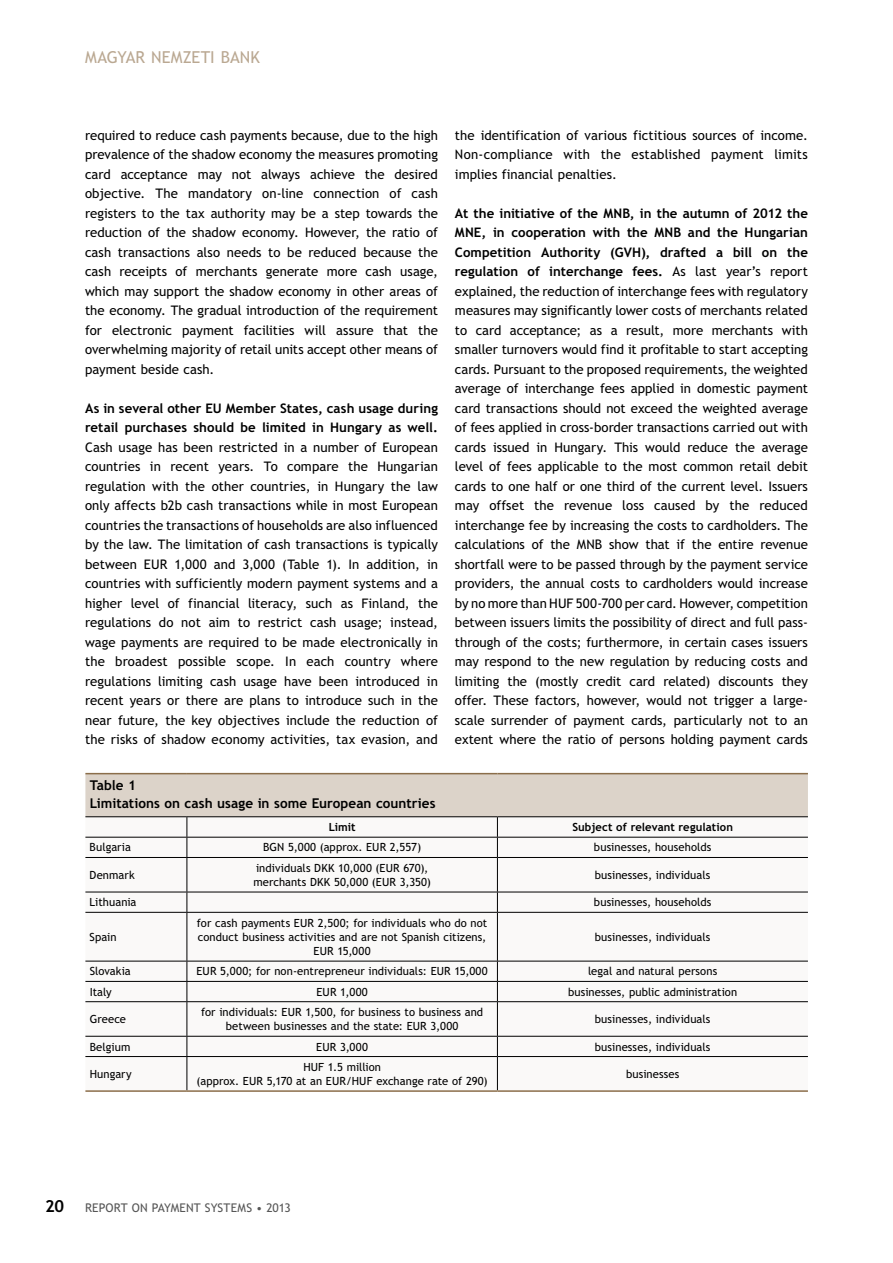
<style>
.page{position:relative;width:893px;height:1263px;background:#fff}
.page>*{position:absolute;margin:0;border:0;box-sizing:border-box;transform-origin:0 0}
.t1{font:16.5px "Trebuchet PFL";color:#baa892}
.t2{font:700 16.5px "Trebuchet PFL";color:#000}
.t3{font:700 13.5px/18.6px "Trebuchet PFL";letter-spacing:.005em;color:#000}
.t4{font:13.2px/19.5px "Trebuchet PFL";letter-spacing:.005em;color:#000;text-align:justify}
.t5{font:700 13.2px/19.5px "Trebuchet PFL";letter-spacing:.01em;color:#000}
.t6{font:12px "Trebuchet PFL";letter-spacing:.01em;color:#565656}
.t7{font:11.25px/14.2px "Trebuchet PFL";letter-spacing:.01em;color:#000;text-align:center}
.t8{font:700 11.25px "Trebuchet PFL";letter-spacing:.005em;color:#000}
.s1{font-weight:700}
</style>
<div class="page">
<svg style="left:85px;top:858px;width:723px;height:232px"></svg>
<svg style="left:85px;top:774px;width:723px;height:83px"></svg>
<hr style="left:85px;top:857px;width:102px;height:1px;background:#000">
<hr style="left:187px;top:857px;width:310px;height:1px;background:#000">
<hr style="left:187px;top:858px;width:1px;height:34px;background:#000">
<hr style="left:497px;top:857px;width:311px;height:1px;background:#000">
<hr style="left:497px;top:858px;width:1px;height:34px;background:#000">
<hr style="left:85px;top:892px;width:102px;height:1px;background:#000">
<hr style="left:187px;top:892px;width:310px;height:1px;background:#000">
<svg style="left:187px;top:892px;width:1px;height:20px"></svg>
<hr style="left:497px;top:892px;width:311px;height:1px;background:#000">
<svg style="left:497px;top:892px;width:1px;height:20px"></svg>
<hr style="left:85px;top:912px;width:102px;height:1px;background:#000">
<hr style="left:187px;top:912px;width:310px;height:1px;background:#000">
<hr style="left:187px;top:913px;width:1px;height:48px;background:#000">
<hr style="left:497px;top:912px;width:311px;height:1px;background:#000">
<hr style="left:497px;top:913px;width:1px;height:48px;background:#000">
<hr style="left:85px;top:961px;width:102px;height:1px;background:#000">
<hr style="left:187px;top:961px;width:310px;height:1px;background:#000">
<hr style="left:497px;top:961px;width:311px;height:1px;background:#000">
<hr style="left:85px;top:981px;width:102px;height:1px;background:#000">
<hr style="left:187px;top:981px;width:310px;height:1px;background:#000">
<svg style="left:187px;top:961px;width:1px;height:40px"></svg>
<hr style="left:497px;top:981px;width:311px;height:1px;background:#000">
<svg style="left:497px;top:961px;width:1px;height:40px"></svg>
<hr style="left:85px;top:1001px;width:102px;height:1px;background:#000">
<hr style="left:187px;top:1001px;width:310px;height:1px;background:#000">
<hr style="left:187px;top:1002px;width:1px;height:34px;background:#000">
<hr style="left:497px;top:1001px;width:311px;height:1px;background:#000">
<hr style="left:497px;top:1002px;width:1px;height:34px;background:#000">
<hr style="left:85px;top:1036px;width:102px;height:1px;background:#000">
<hr style="left:187px;top:1036px;width:310px;height:1px;background:#000">
<svg style="left:187px;top:1036px;width:1px;height:20px"></svg>
<hr style="left:497px;top:1036px;width:311px;height:1px;background:#000">
<svg style="left:497px;top:1036px;width:1px;height:20px"></svg>
<hr style="left:85px;top:1056px;width:102px;height:1px;background:#000">
<hr style="left:497px;top:1056px;width:311px;height:1px;background:#000">
<hr style="left:85px;top:773px;width:102px;height:1px;background:#8b6e4a">
<hr style="left:187px;top:773px;width:310px;height:1px;background:#8b6e4a">
<hr style="left:497px;top:773px;width:311px;height:1px;background:#8b6e4a">
<hr style="left:85px;top:816px;width:102px;height:1px;background:#000">
<hr style="left:187px;top:816px;width:310px;height:1px;background:#000">
<hr style="left:497px;top:816px;width:311px;height:1px;background:#000">
<hr style="left:187px;top:1056px;width:310px;height:1px;background:#000">
<hr style="left:497px;top:1057px;width:1px;height:33px;background:#000">
<hr style="left:187px;top:1057px;width:1px;height:33px;background:#000">
<hr style="left:85px;top:1090px;width:102px;height:2px;background:#8b6e4a">
<hr style="left:187px;top:1090px;width:310px;height:2px;background:#8b6e4a">
<hr style="left:497px;top:1090px;width:311px;height:2px;background:#8b6e4a">
<p class="t1" style="left:85px;top:48px;width:176px">MAGYAR NEMZETI BANK</p>
<p class="t4" style="left:85px;top:125px;width:354px">required to reduce cash payments because, due to the high prevalence of the shadow economy the measures promoting card acceptance may not always achieve the desired objective. The mandatory on-line connection of cash registers to the tax authority may be a step towards the reduction of the shadow economy. However, the ratio of cash transactions also needs to be reduced because the cash receipts of merchants generate more cash usage, which may support the shadow economy in other areas of the economy. The gradual introduction of the requirement for electronic payment facilities will assure that the overwhelming majority of retail units accept other means of payment beside cash.</p>
<p class="t5" style="left:85px;top:398px;width:354px">As in several other EU Member States, cash usage during retail purchases should be limited in Hungary as well.</p>
<p class="t4" style="left:85px;top:437px;width:354px">Cash usage has been restricted in a number of European countries in recent years. To compare the Hungarian regulation with the other countries, in Hungary the law only affects b2b cash transactions while in most European countries the transactions of households are also influenced by the law. The limitation of cash transactions is typically between EUR 1,000 and 3,000 (Table 1). In addition, in countries with sufficiently modern payment systems and a higher level of financial literacy, such as Finland, the regulations do not aim to restrict cash usage; instead, wage payments are required to be made electronically in the broadest possible scope. In each country where regulations limiting cash usage have been introduced in recent years or there are plans to introduce such in the near future, the key objectives include the reduction of the risks of shadow economy activities, tax evasion, and</p>
<p class="t4" style="left:455px;top:125px;width:354px">the identification of various fictitious sources of income.<br>Non-compliance with the established payment limits implies financial penalties.</p>
<p class="t4" style="left:455px;top:203px;width:354px"><span class="s1">At the initiative of the MNB, in the autumn of 2012 the MNE, in cooperation with the MNB and the Hungarian Competition Authority (GVH), drafted a bill on the regulation of interchange fees.</span> As last year’s report explained, the reduction of interchange fees with regulatory measures may significantly lower costs of merchants related to card acceptance; as a result, more merchants with smaller turnovers would find it profitable to start accepting cards. Pursuant to the proposed requirements, the weighted average of interchange fees applied in domestic payment card transactions should not exceed the weighted average of fees applied in cross-border transactions carried out with cards issued in Hungary. This would reduce the average level of fees applicable to the most common retail debit cards to one half or one third of the current level. Issuers may offset the revenue loss caused by the reduced interchange fee by increasing the costs to cardholders. The calculations of the MNB show that if the entire revenue shortfall were to be passed through by the payment service providers, the annual costs to cardholders would increase by no more than HUF 500-700 per card. However, competition between issuers limits the possibility of direct and full pass&shy;through of the costs; furthermore, in certain cases issuers may respond to the new regulation by reducing costs and limiting the (mostly credit card related) discounts they offer. These factors, however, would not trigger a large&shy;scale surrender of payment cards, particularly not to an extent where the ratio of persons holding payment cards</p>
<p class="t3" style="left:90px;top:776px;width:347px">Table 1<br>Limitations on cash usage in some European countries</p>
<p class="t8" style="left:329px;top:821px;width:28px">Limit</p>
<p class="t8" style="left:572px;top:821px;width:162px">Subject of relevant regulation</p>
<p class="t7" style="left:90px;top:840px;width:43px">Bulgaria</p>
<p class="t7" style="left:263px;top:840px;width:160px">BGN 5,000 (approx. EUR 2,557)</p>
<p class="t7" style="left:594px;top:840px;width:119px">businesses, households</p>
<p class="t7" style="left:90px;top:868px;width:47px">Denmark</p>
<p class="t7" style="left:253px;top:861px;width:179px;text-align:left">individuals DKK 10,000 (EUR 670), merchants DKK 50,000 (EUR 3,350)</p>
<p class="t7" style="left:595px;top:868px;width:117px">businesses, individuals</p>
<p class="t7" style="left:90px;top:895px;width:48px">Lithuania</p>
<p class="t7" style="left:594px;top:895px;width:119px">businesses, households</p>
<p class="t7" style="left:90px;top:930px;width:28px">Spain</p>
<p class="t7" style="left:197px;top:915px;width:292px">for cash payments EUR 2,500; for individuals who do not conduct business activities and are not Spanish citizens,<br>EUR 15,000</p>
<p class="t7" style="left:595px;top:930px;width:117px">businesses, individuals</p>
<p class="t7" style="left:90px;top:964px;width:43px">Slovakia</p>
<p class="t7" style="left:197px;top:964px;width:293px">EUR 5,000; for non-entrepreneur individuals: EUR 15,000</p>
<p class="t7" style="left:588px;top:964px;width:131px">legal and natural persons</p>
<p class="t7" style="left:90px;top:984px;width:24px">Italy</p>
<p class="t7" style="left:316px;top:984px;width:53px">EUR 1,000</p>
<p class="t7" style="left:568px;top:984px;width:171px">businesses, public administration</p>
<p class="t7" style="left:90px;top:1012px;width:38px">Greece</p>
<p class="t7" style="left:201px;top:1005px;width:284px">for individuals: EUR 1,500, for business to business and between businesses and the state: EUR 3,000</p>
<p class="t7" style="left:595px;top:1012px;width:117px">businesses, individuals</p>
<p class="t7" style="left:90px;top:1039px;width:42px">Belgium</p>
<p class="t7" style="left:316px;top:1039px;width:53px">EUR 3,000</p>
<p class="t7" style="left:595px;top:1039px;width:117px">businesses, individuals</p>
<p class="t7" style="left:90px;top:1067px;width:44px">Hungary</p>
<p class="t7" style="left:197px;top:1060px;width:293px">HUF 1.5 million<br>(approx. EUR 5,170 at an EUR/HUF exchange rate of 290)</p>
<p class="t7" style="left:626px;top:1067px;width:55px">businesses</p>
<p class="t2" style="left:45px;top:1197px;width:21px">20</p>
<p class="t6" style="left:85px;top:1201px;width:207px">REPORT ON PAYMENT SYSTEMS • 2013</p>
</div>
